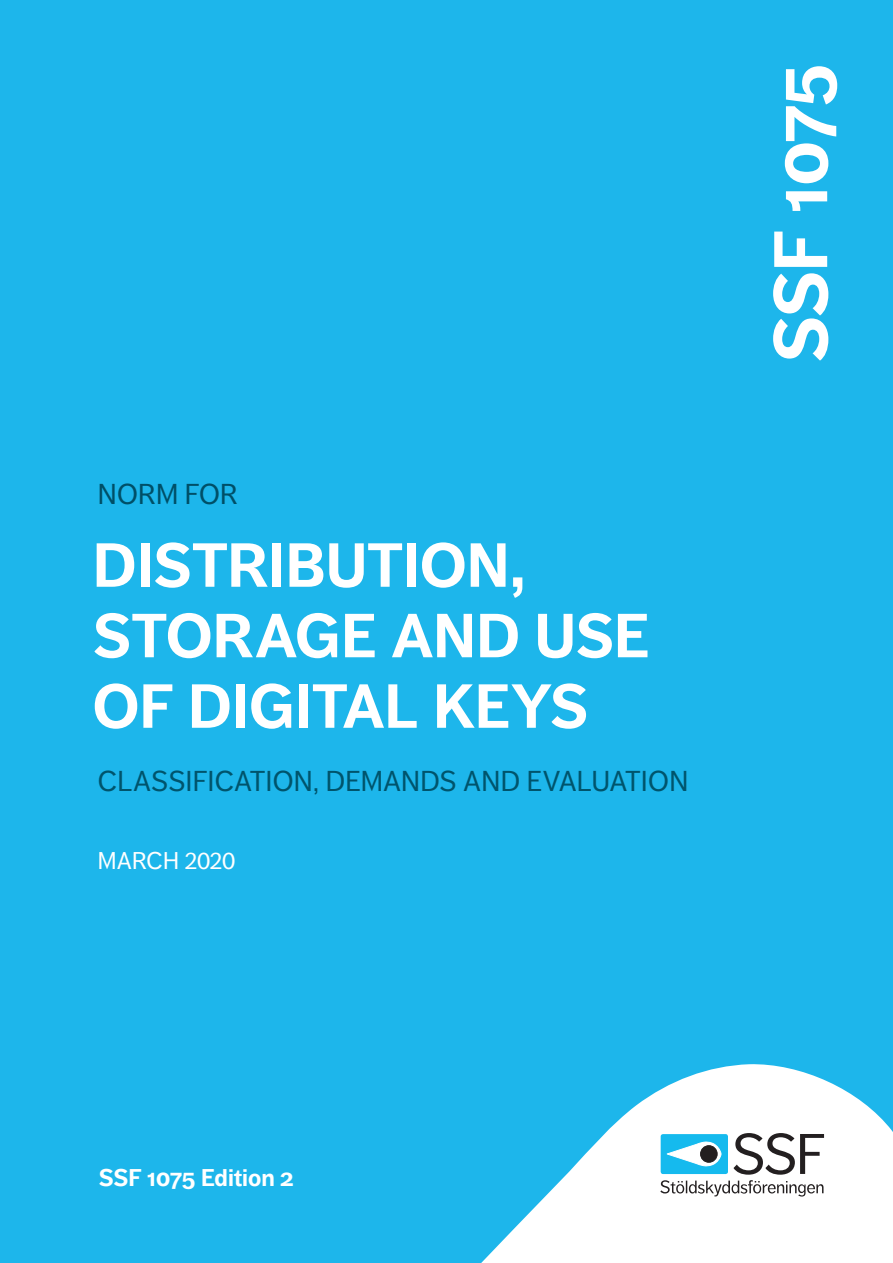
<style>
.page{position:relative;width:893px;height:1263px;background:#1db6eb}
.page>*{position:absolute;margin:0;border:0;box-sizing:border-box;transform-origin:0 0}
.t1{font:700 75px "Dagny Pro";letter-spacing:-.02em;color:#fff}
.t2{font:700 61.5px/70.5px "Dagny Pro";color:#fff}
.t3{font:28.5px "Dagny Pro";color:#00546c}
.t4{font:28.5px "Dagny Pro";letter-spacing:.01em;color:#004f67}
.t5{font:700 24px "Dagny Pro";letter-spacing:-.005em;color:#fff}
.t6{font:24px "Dagny Pro";letter-spacing:-.01em;color:#fff}
</style>
<div class="page">
<svg style="left:481px;top:1064px;width:412px;height:199px;fill:#fff"></svg>
<svg style="left:660px;top:1133px;width:164px;height:63px"></svg>
<p class="t4" style="left:98px;top:478px;width:141px">NORM FOR</p>
<p class="t2" style="left:93px;top:531px;width:558px">DISTRIBUTION,<br>STORAGE AND USE<br>OF DIGITAL KEYS</p>
<p class="t3" style="left:98px;top:765px;width:592px">CLASSIFICATION, DEMANDS AND EVALUATION</p>
<p class="t6" style="left:98px;top:847px;width:139px">MARCH 2020</p>
<p class="t1" style="left:757px;top:363px;width:300px;rotate:-90deg">SSF 1075</p>
<p class="t5" style="left:99px;top:1163px;width:196px">SSF 1075 Edition 2</p>
</div>
